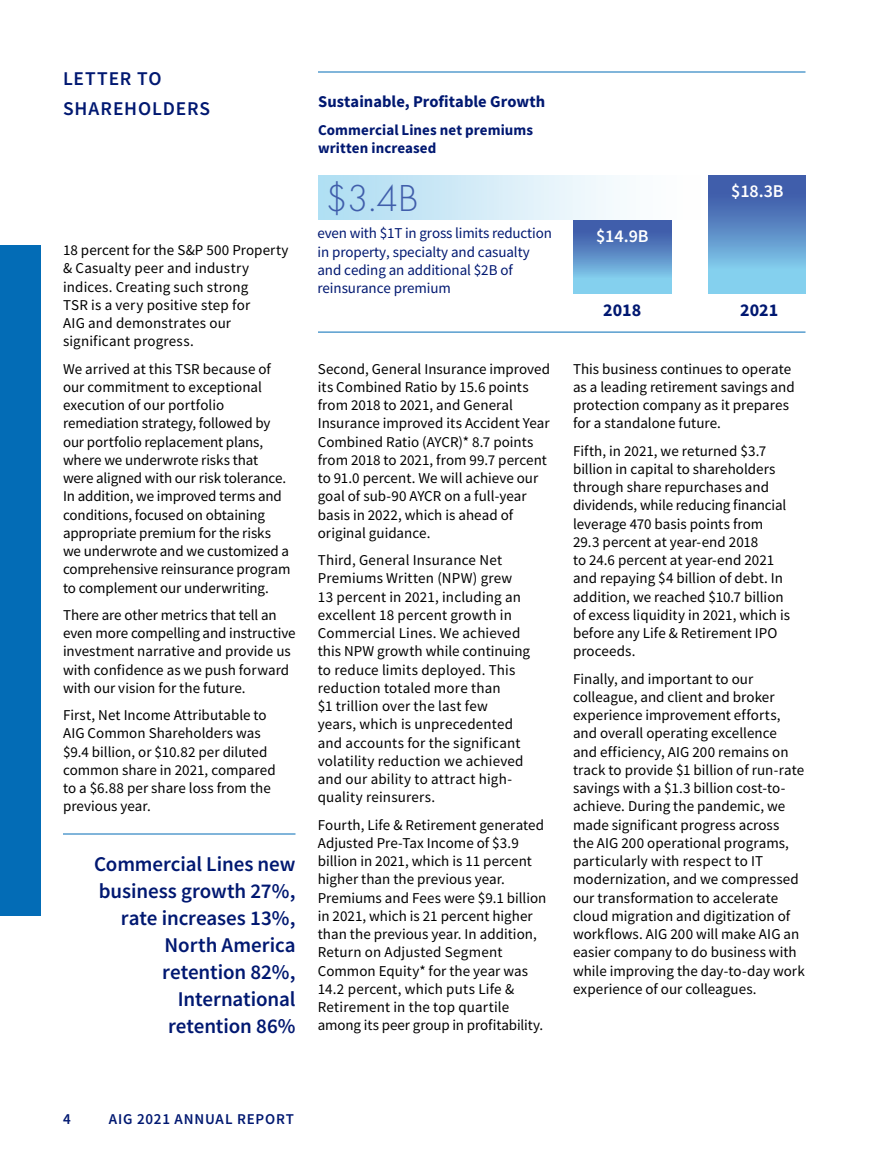
<style>
.page{position:relative;width:891px;height:1161px;background:#fff}
.page>*{position:absolute;margin:0;border:0;box-sizing:border-box;transform-origin:0 0}
.t1{font:300 39px "Futura PT";color:#405eab}
.t2{font:600 21px/27px "Source Sans Pro";letter-spacing:-.005em;color:#001871;text-align:right}
.t3{font:600 19.5px/30px "Source Sans Pro";letter-spacing:.045em;color:#001871}
.t4{font:600 18px "Source Sans Pro";color:#fff}
.t5{font:700 18px "Source Sans Pro";color:#001871}
.t6{font:700 16.5px "Source Sans Pro";color:#001871}
.t7{font:15px/18.3px "Source Sans Pro";color:#000}
.t8{font:15px/18.3px "Source Sans Pro";letter-spacing:-.005em;color:#001871}
.t9{font:700 15px/18.3px "Source Sans Pro";letter-spacing:.005em;color:#001871}
.t10{font:600 15px "Source Sans Pro";letter-spacing:.055em;color:#001871}
</style>
<div class="page">
<hr style="left:318px;top:332px;width:488px;height:1px;background:#036cb6">
<div style="left:318px;top:175px;width:414px;height:44px;background:linear-gradient(to right,#b1dff3,#fff)"></div>
<hr style="left:318px;top:72px;width:488px;height:1px;background:#036cb6">
<hr style="left:63px;top:834px;width:233px;height:1px;background:#036cb6">
<div style="left:0;top:245px;width:40px;height:671px;background:#036cb6"></div>
<svg style="left:709px;top:175px;width:97px;height:118px;background:#6195cb"></svg>
<div style="left:574px;top:220px;width:97px;height:73px;background:linear-gradient(to bottom,#354a9f,#8ee0f8)"></div>
<h3 class="t3" style="left:63px;top:63px;width:149px">LETTER TO<br>SHAREHOLDERS</h3>
<p class="t7" style="left:63px;top:241px;width:227px">18 percent for the S&amp;P 500 Property &amp; Casualty peer and industry indices. Creating such strong<br>TSR is a very positive step for<br>AIG and demonstrates our</p>
<p class="t7" style="left:63px;top:332px;width:132px">significant progress.</p>
<p class="t7" style="left:63px;top:359px;width:229px">We arrived at this TSR because of our commitment to exceptional execution of our portfolio remediation strategy, followed by our portfolio replacement plans, where we underwrote risks that were aligned with our risk tolerance.<br>In addition, we improved terms and conditions, focused on obtaining appropriate premium for the risks we underwrote and we customized a comprehensive reinsurance program to complement our underwriting.</p>
<p class="t7" style="left:63px;top:606px;width:234px">There are other metrics that tell an even more compelling and instructive investment narrative and provide us with confidence as we push forward with our vision for the future.</p>
<p class="t7" style="left:63px;top:706px;width:214px">First, Net Income Attributable to<br>AIG Common Shareholders was $9.4 billion, or $10.82 per diluted common share in 2021, compared to a $6.88 per share loss from the previous year.</p>
<h4 class="t2" style="left:94px;top:850px;width:203px">Commercial Lines new business growth 27%, rate increases 13%,<br>North America retention 82%,<br>International retention 86%</h4>
<h5 class="t6" style="left:318px;top:90px;width:229px">Sustainable, Profitable Growth</h5>
<h5 class="t9" style="left:318px;top:121px;width:216px">Commercial Lines net premiums written increased</h5>
<p class="t1" style="left:326px;top:175px;width:94px">$3.4B</p>
<p class="t8" style="left:317px;top:224px;width:236px">even with $1T in gross limits reduction in property, specialty and casualty and ceding an additional $2B of reinsurance premium</p>
<p class="t4" style="left:596px;top:224px;width:54px">$14.9B</p>
<p class="t4" style="left:731px;top:180px;width:54px">$18.3B</p>
<p class="t7" style="left:318px;top:359px;width:234px">Second, General Insurance improved its Combined Ratio by 15.6 points from 2018 to 2021, and General<br>Insurance improved its Accident Year<br>Combined Ratio (AYCR)* 8.7 points from 2018 to 2021, from 99.7 percent to 91.0 percent. We will achieve our goal of sub-90 AYCR on a full-year basis in 2022, which is ahead of original guidance.</p>
<p class="t7" style="left:318px;top:551px;width:214px">Third, General Insurance Net<br>Premiums Written (NPW) grew<br>13 percent in 2021, including an excellent 18 percent growth in<br>Commercial Lines. We achieved this NPW growth while continuing to reduce limits deployed. This reduction totaled more than<br>$1 trillion over the last few<br>years, which is unprecedented and accounts for the significant volatility reduction we achieved and our ability to attract high&shy;quality reinsurers.</p>
<p class="t7" style="left:318px;top:815px;width:230px">Fourth, Life &amp; Retirement generated Adjusted Pre-Tax Income of $3.9 billion in 2021, which is 11 percent higher than the previous year.<br>Premiums and Fees were $9.1 billion in 2021, which is 21 percent higher than the previous year. In addition, Return on Adjusted Segment Common Equity* for the year was 14.2 percent, which puts Life &amp; Retirement in the top quartile among its peer group in profitability.</p>
<p class="t5" style="left:603px;top:297px;width:40px">2018</p>
<p class="t5" style="left:740px;top:297px;width:40px">2021</p>
<p class="t7" style="left:573px;top:359px;width:223px">This business continues to operate as a leading retirement savings and protection company as it prepares for a standalone future.</p>
<p class="t7" style="left:573px;top:441px;width:219px">Fifth, in 2021, we returned $3.7 billion in capital to shareholders through share repurchases and dividends, while reducing financial leverage 470 basis points from<br>29.3 percent at year-end 2018<br>to 24.6 percent at year-end 2021 and repaying $4 billion of debt. In addition, we reached $10.7 billion of excess liquidity in 2021, which is before any Life &amp; Retirement IPO proceeds.</p>
<p class="t7" style="left:573px;top:669px;width:233px">Finally, and important to our colleague, and client and broker experience improvement efforts, and overall operating excellence and efficiency, AIG 200 remains on track to provide $1 billion of run-rate savings with a $1.3 billion cost-to&shy;achieve. During the pandemic, we made significant progress across<br>the AIG 200 operational programs, particularly with respect to IT modernization, and we compressed our transformation to accelerate cloud migration and digitization of workflows. AIG 200 will make AIG an easier company to do business with while improving the day-to-day work experience of our colleagues.</p>
<p class="t10" style="left:63px;top:1109px;width:9px">4</p>
<p class="t10" style="left:109px;top:1109px;width:187px">AIG 2021 ANNUAL REPORT</p>
</div>
